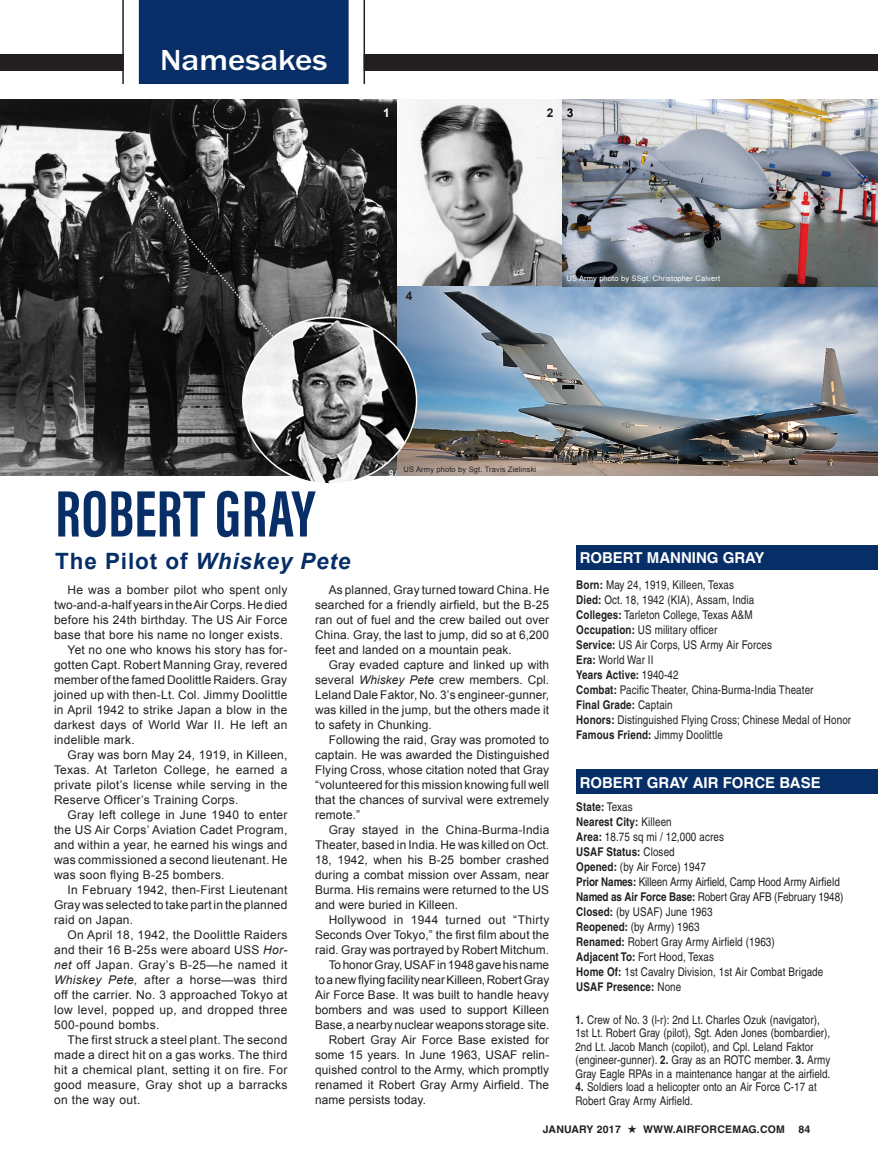
<style>
.page{position:relative;width:878px;height:1175px;background:#fff}
.page>*{position:absolute;margin:0;border:0;box-sizing:border-box;transform-origin:0 0}
.Body_Text{font:700 67.5px "Acumin Pro Extra Cond";letter-spacing:.01em;color:#072e66}
.t1{font:500 30px "Franklin Gothic";color:#fff;scale:1.1 1}
.Body_Text-2{font:italic 700 22.5px "Arial";letter-spacing:.04em;color:#072e66}
.t2{font:700 15px "Helvetica";color:#fff}
.Body_Text-3{font:12px/15px "Arial";letter-spacing:.01em;color:#231f20;text-align:justify}
.bio_text{font:condensed 12px/13.5px "Helvetica";color:#231f20}
.bio_text-2{font:700 condensed 12px "Helvetica";letter-spacing:.01em;color:#231f20}
.t3{font:700 12px "Arial";color:#231f20}
.t4{font:700 12px "Arial";color:#fff}
.t5{font:700 12px "Arial";color:#000}
.t6{font:700 10.5px "Helvetica";letter-spacing:.02em;color:#231f20}
.Photo_Credit{font:7.5px "Arial";letter-spacing:.02em;color:#fff}
.Photo_Credit-2{font:7.5px "Arial";letter-spacing:.02em;color:#231f20}
.s1{font-style:normal}
.s2{font-style:italic}
.s3{font-weight:700}
.s4{font-weight:400}
</style>
<div class="page">
<div style="left:0;top:54px;width:878px;height:16px;background:#231f20"></div>
<svg style="left:124px;top:0;width:239px;height:84px;background:#254778"></svg>
<hr style="left:363px;top:0;width:2px;height:84px;background:#231f20">
<hr style="left:122px;top:0;width:2px;height:84px;background:#231f20">
<div style="left:576px;top:545px;width:302px;height:24px;background:#072e66"></div>
<div style="left:576px;top:769px;width:302px;height:24px;background:#072e66"></div>
<img style="left:0;top:99px;width:878px;height:377px">
<svg style="left:147px;top:188px;width:130px;height:153px;background:#2c2c2c"></svg>
<img style="left:243px;top:317px;width:173px;height:164px">
<h2 class="t1" style="left:160px;top:44px;width:154px">Namesakes</h2>
<p class="t4" style="left:383px;top:106px;width:8px">1</p>
<p class="t3" style="left:546px;top:106px;width:8px">2</p>
<p class="t5" style="left:566px;top:106px;width:8px">3</p>
<p class="t3" style="left:406px;top:289px;width:8px">4</p>
<p class="Photo_Credit" style="left:566px;top:274px;width:155px">US Army photo by SSgt. Christopher Calvert</p>
<p class="Body_Text" style="left:55px;top:472px;width:261px">ROBERT GRAY</p>
<p class="Body_Text-2" style="left:55px;top:548px;width:297px"><span class="s1">The Pilot of</span> Whiskey Pete</p>
<p class="Photo_Credit-2" style="left:403px;top:465px;width:134px">US Army photo by Sgt. Travis Zielinski</p>
<p class="t2" style="left:580px;top:548px;width:186px">ROBERT MANNING GRAY</p>
<p class="Body_Text-3" style="left:54px;top:582px;width:235px;text-indent:14px">He was a bomber pilot who spent only two-and-a-half years in the Air Corps. He died before his 24th birthday. The US Air Force base that bore his name no longer exists.</p>
<p class="Body_Text-3" style="left:54px;top:642px;width:235px;text-indent:14px">Yet no one who knows his story has for&shy;gotten Capt. Robert Manning Gray, revered member of the famed Doolittle Raiders. Gray joined up with then-Lt. Col. Jimmy Doolittle in April 1942 to strike Japan a blow in the darkest days of World War II. He left an indelible mark.</p>
<p class="Body_Text-3" style="left:54px;top:747px;width:235px;text-indent:14px">Gray was born May 24, 1919, in Killeen, Texas. At Tarleton College, he earned a private pilot’s license while serving in the Reserve Officer’s Training Corps.</p>
<p class="Body_Text-3" style="left:54px;top:807px;width:235px;text-indent:14px">Gray left college in June 1940 to enter the US Air Corps’ Aviation Cadet Program, and within a year, he earned his wings and was commissioned a second lieutenant. He was soon flying B-25 bombers.</p>
<p class="Body_Text-3" style="left:54px;top:882px;width:235px;text-indent:14px">In February 1942, then-First Lieutenant Gray was selected to take part in the planned raid on Japan.</p>
<p class="Body_Text-3" style="left:54px;top:927px;width:235px;text-indent:14px">On April 18, 1942, the Doolittle Raiders and their 16 B-25s were aboard USS <span class="s2">Hor&shy;net</span> off Japan. Gray’s B-25—he named it <span class="s2">Whiskey Pete,</span> after a horse—was third off the carrier. No. 3 approached Tokyo at low level, popped up, and dropped three 500-pound bombs.</p>
<p class="Body_Text-3" style="left:54px;top:1032px;width:235px;text-indent:14px">The first struck a steel plant. The second made a direct hit on a gas works. The third hit a chemical plant, setting it on fire. For good measure, Gray shot up a barracks on the way out.</p>
<p class="Body_Text-3" style="left:315px;top:582px;width:235px;text-indent:14px">As planned, Gray turned toward China. He searched for a friendly airfield, but the B-25 ran out of fuel and the crew bailed out over China. Gray, the last to jump, did so at 6,200 feet and landed on a mountain peak.</p>
<p class="Body_Text-3" style="left:315px;top:657px;width:235px;text-indent:14px">Gray evaded capture and linked up with several <span class="s2">Whiskey Pete</span> crew members. Cpl.<br>Leland Dale Faktor, No. 3’s engineer-gunner, was killed in the jump, but the others made it to safety in Chunking.</p>
<p class="Body_Text-3" style="left:315px;top:732px;width:235px;text-indent:14px">Following the raid, Gray was promoted to captain. He was awarded the Distinguished Flying Cross, whose citation noted that Gray “volunteered for this mission knowing full well that the chances of survival were extremely remote.”</p>
<p class="Body_Text-3" style="left:315px;top:822px;width:235px;text-indent:14px">Gray stayed in the China-Burma-India Theater, based in India. He was killed on Oct.<br>18, 1942, when his B-25 bomber crashed during a combat mission over Assam, near Burma. His remains were returned to the US and were buried in Killeen.</p>
<p class="Body_Text-3" style="left:315px;top:912px;width:236px;text-indent:14px">Hollywood in 1944 turned out “Thirty Seconds Over Tokyo,” the first film about the raid. Gray was portrayed by Robert Mitchum.</p>
<p class="Body_Text-3" style="left:315px;top:957px;width:236px;text-indent:14px">To honor Gray, USAF in 1948 gave his name to a new flying facility near Killeen, Robert Gray Air Force Base. It was built to handle heavy bombers and was used to support Killeen Base, a nearby nuclear weapons storage site.</p>
<p class="Body_Text-3" style="left:315px;top:1032px;width:235px;text-indent:14px">Robert Gray Air Force Base existed for some 15 years. In June 1963, USAF relin&shy;quished control to the Army, which promptly renamed it Robert Gray Army Airfield. The name persists today.</p>
<p class="bio_text" style="left:576px;top:577px;width:159px"><span class="s3">Born:</span> May 24, 1919, Killeen, Texas</p>
<p class="bio_text" style="left:576px;top:592px;width:179px"><span class="s3">Died:</span> Oct. 18, 1942 (KIA), Assam, India</p>
<p class="bio_text" style="left:576px;top:607px;width:178px"><span class="s3">Colleges:</span> Tarleton College, Texas A&amp;M</p>
<p class="bio_text" style="left:576px;top:622px;width:143px"><span class="s3">Occupation:</span> US military officer</p>
<p class="bio_text" style="left:576px;top:637px;width:197px"><span class="s3">Service:</span> US Air Corps, US Army Air Forces</p>
<p class="bio_text" style="left:576px;top:652px;width:79px"><span class="s3">Era:</span> World War II</p>
<p class="bio_text-2" style="left:576px;top:667px;width:104px">Years Active: <span class="s4">1940-42</span></p>
<p class="bio_text" style="left:576px;top:682px;width:239px"><span class="s3">Combat:</span> Pacific Theater, China-Burma-India Theater</p>
<p class="bio_text-2" style="left:576px;top:697px;width:98px">Final Grade: <span class="s4">Captain</span></p>
<p class="bio_text" style="left:576px;top:712px;width:276px"><span class="s3">Honors:</span> Distinguished Flying Cross; Chinese Medal of Honor</p>
<p class="bio_text" style="left:576px;top:727px;width:148px"><span class="s3">Famous Friend:</span> Jimmy Doolittle</p>
<p class="t2" style="left:580px;top:773px;width:242px">ROBERT GRAY AIR FORCE BASE</p>
<p class="bio_text-2" style="left:576px;top:799px;width:58px">State: <span class="s4">Texas</span></p>
<p class="bio_text-2" style="left:576px;top:814px;width:97px">Nearest City: <span class="s4">Killeen</span></p>
<p class="bio_text" style="left:576px;top:830px;width:149px"><span class="s3">Area:</span> 18.75 sq mi / 12,000 acres</p>
<p class="bio_text-2" style="left:576px;top:844px;width:100px">USAF Status: <span class="s4">Closed</span></p>
<p class="bio_text" style="left:576px;top:860px;width:131px"><span class="s3">Opened:</span> (by Air Force) 1947</p>
<p class="bio_text" style="left:576px;top:875px;width:265px"><span class="s3">Prior Names:</span> Killeen Army Airfield, Camp Hood Army Airfield</p>
<p class="bio_text" style="left:576px;top:890px;width:268px"><span class="s3">Named as Air Force Base:</span> Robert Gray AFB (February 1948)</p>
<p class="bio_text" style="left:576px;top:905px;width:138px"><span class="s3">Closed:</span> (by USAF) June 1963</p>
<p class="bio_text" style="left:576px;top:920px;width:125px"><span class="s3">Reopened:</span> (by Army) 1963</p>
<p class="bio_text" style="left:576px;top:935px;width:200px"><span class="s3">Renamed:</span> Robert Gray Army Airfield (1963)</p>
<p class="bio_text" style="left:576px;top:950px;width:139px"><span class="s3">Adjacent To:</span> Fort Hood, Texas</p>
<p class="bio_text" style="left:576px;top:965px;width:248px"><span class="s3">Home Of:</span> 1st Cavalry Division, 1st Air Combat Brigade</p>
<p class="bio_text-2" style="left:576px;top:979px;width:106px">USAF Presence: <span class="s4">None</span></p>
<p class="bio_text" style="left:575px;top:1012px;width:256px"><span class="s3">1.</span> Crew of No. 3 (l-r): 2nd Lt. Charles Ozuk (navigator), 1st Lt. Robert Gray (pilot), Sgt. Aden Jones (bombardier), 2nd Lt. Jacob Manch (copilot), and Cpl. Leland Faktor (engineer-gunner). <span class="s3">2.</span> Gray as an ROTC member. <span class="s3">3.</span> Army Gray Eagle RPAs in a maintenance hangar at the airfield.</p>
<p class="bio_text" style="left:575px;top:1080px;width:243px"><span class="s3">4.</span> Soldiers load a helicopter onto an Air Force C-17 at<br>Robert Gray Army Airfield.</p>
<p class="t6" style="left:542px;top:1122px;width:244px">JANUARY 2017 ★ WWW.AIRFORCEMAG.COM</p>
<p class="t6" style="left:798px;top:1122px;width:13px">84</p>
</div>
